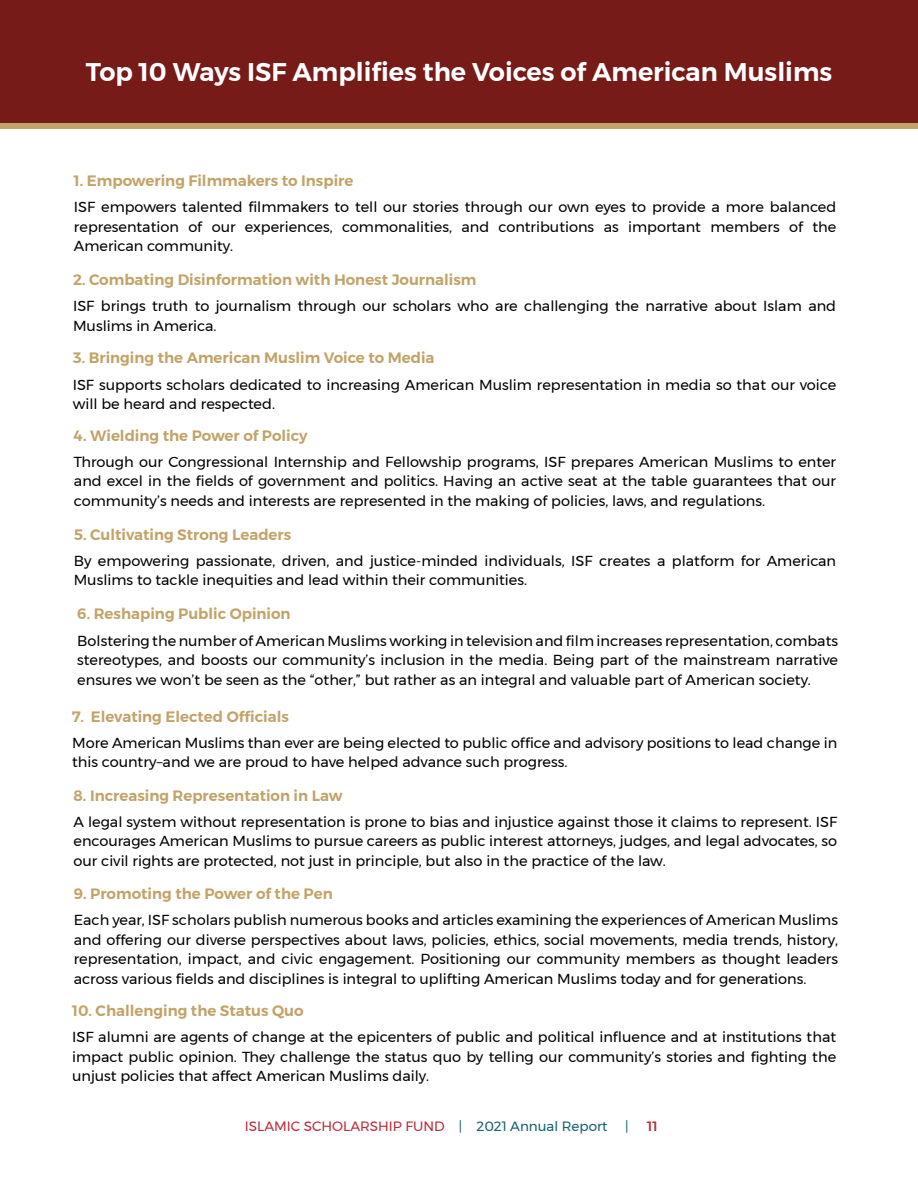
<style>
.page{position:relative;width:918px;height:1188px;background:#fff}
.page>*{position:absolute;margin:0;border:0;box-sizing:border-box;transform-origin:0 0}
.t1{font:600 25.5px "Montserrat";color:#fff}
.t2{font:600 15px "Montserrat";color:#c2a369}
.t3{font:14.4px/19.5px "Montserrat";color:#000;text-align:justify}
.t4{font:13.5px "Montserrat";color:#bd2a36}
.t5{font:500 13.5px "Montserrat";color:#bd2a36}
.t6{font:13.5px "Montserrat";color:#15616d}
.s1{color:#14616e}
.s2{color:#15616d}
</style>
<div class="page">
<div style="left:0;top:0;width:918px;height:126px;background:#771b18"></div>
<div style="left:1px;top:124px;width:917px;height:5px;background:#c2a369"></div>
<h1 class="t1" style="left:86px;top:52px;width:748px">Top 10 Ways ISF Amplifies the Voices of American Muslims</h1>
<p class="t2" style="left:74px;top:169px;width:281px">1. Empowering Filmmakers to Inspire</p>
<p class="t3" style="left:74px;top:197px;width:764px">ISF empowers talented filmmakers to tell our stories through our own eyes to provide a more balanced representation of our experiences, commonalities, and contributions as important members of the American community.</p>
<p class="t2" style="left:73px;top:268px;width:405px">2. Combating Disinformation with Honest Journalism</p>
<p class="t3" style="left:73px;top:296px;width:765px">ISF brings truth to journalism through our scholars who are challenging the narrative about Islam and<br>Muslims in America.</p>
<p class="t2" style="left:73px;top:346px;width:363px">3. Bringing the American Muslim Voice to Media</p>
<p class="t3" style="left:73px;top:375px;width:765px">ISF supports scholars dedicated to increasing American Muslim representation in media so that our voice will be heard and respected.</p>
<p class="t2" style="left:74px;top:423px;width:235px">4. Wielding the Power of Policy</p>
<p class="t3" style="left:74px;top:452px;width:764px">Through our Congressional Internship and Fellowship programs, ISF prepares American Muslims to enter and excel in the fields of government and politics. Having an active seat at the table guarantees that our community’s needs and interests are represented in the making of policies, laws, and regulations.</p>
<p class="t2" style="left:74px;top:522px;width:219px">5. Cultivating Strong Leaders</p>
<p class="t3" style="left:74px;top:551px;width:764px">By empowering passionate, driven, and justice-minded individuals, ISF creates a platform for American<br>Muslims to tackle inequities and lead within their communities.</p>
<p class="t2" style="left:77px;top:602px;width:215px">6. Reshaping Public Opinion</p>
<p class="t3" style="left:77px;top:631px;width:762px">Bolstering the number of American Muslims working in television and film increases representation, combats stereotypes, and boosts our community’s inclusion in the media. Being part of the mainstream narrative ensures we won’t be seen as the “other,” but rather as an integral and valuable part of American society.</p>
<p class="t2" style="left:72px;top:704px;width:218px">7. Elevating Elected Officials</p>
<p class="t3" style="left:72px;top:733px;width:767px">More American Muslims than ever are being elected to public office and advisory positions to lead change in this country–and we are proud to have helped advance such progress.</p>
<p class="t2" style="left:73px;top:783px;width:271px">8. Increasing Representation in Law</p>
<p class="t3" style="left:73px;top:812px;width:765px">A legal system without representation is prone to bias and injustice against those it claims to represent. ISF encourages American Muslims to pursue careers as public interest attorneys, judges, and legal advocates, so our civil rights are protected, not just in principle, but also in the practice of the law.</p>
<p class="t2" style="left:74px;top:882px;width:261px">9. Promoting the Power of the Pen</p>
<p class="t3" style="left:74px;top:910px;width:766px">Each year, ISF scholars publish numerous books and articles examining the experiences of American Muslims and offering our diverse perspectives about laws, policies, ethics, social movements, media trends, history, representation, impact, and civic engagement. Positioning our community members as thought leaders across various fields and disciplines is integral to uplifting American Muslims today and for generations.</p>
<p class="t2" style="left:72px;top:999px;width:233px">10. Challenging the Status Quo</p>
<p class="t3" style="left:72px;top:1027px;width:766px">ISF alumni are agents of change at the epicenters of public and political influence and at institutions that impact public opinion. They challenge the status quo by telling our community’s stories and fighting the unjust policies that affect American Muslims daily.</p>
<p class="t4" style="left:245px;top:1116px;width:364px">ISLAMIC SCHOLARSHIP FUND <span class="s1">|</span> <span class="s2">2021 Annual Report</span></p>
<p class="t6" style="left:625px;top:1116px;width:5px">|</p>
<p class="t5" style="left:647px;top:1116px;width:12px">11</p>
</div>
